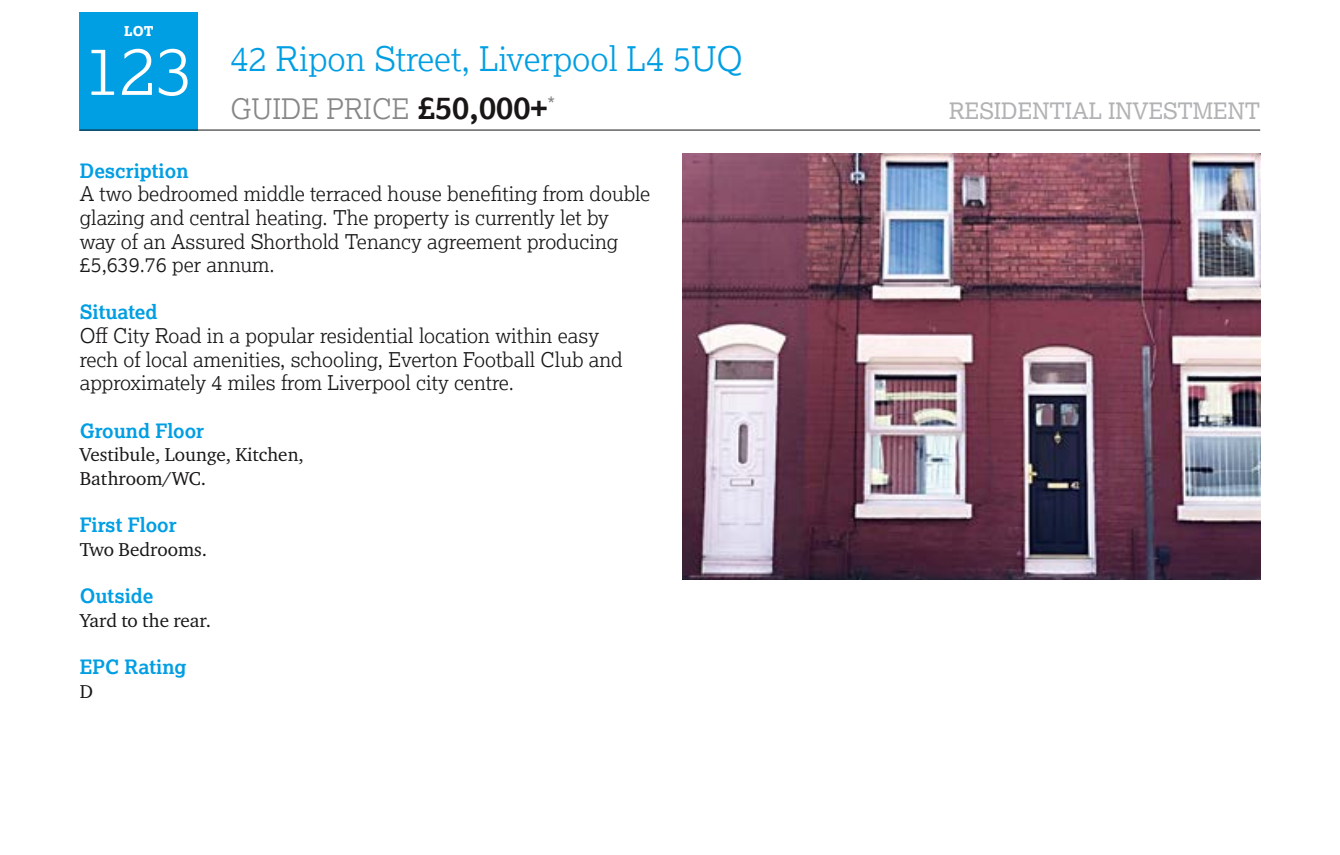
<style>
.page{position:relative;width:1340px;height:855px;background:#fff}
.page>*{position:absolute;margin:0;border:0;box-sizing:border-box;transform-origin:0 0}
.t1{font:300 67.5px "Lexia";color:#fff}
.t2{font:300 33.75px "Lexia";color:#009ee3}
.t3{font:300 28.12px "Lexia";color:#868786}
.t4{font:22.5px "Lexia";color:#b1b2b3}
.t5{font:300 20.25px/23.6px "Lexia";color:#181716}
.t6{font:700 19.8px "Lexia";color:#009ee3}
.t7{font:19.12px/23.6px "Charter ITC Pro";color:#181716}
.t8{font:800 13.5px "Lexia";color:#fff}
.s1{font-weight:700;font-size:31.5px;color:#181716}
</style>
<div class="page">
<div style="left:80px;top:12px;width:118px;height:118px;background:#009ee3"></div>
<hr style="left:80px;top:130px;width:1180px;height:1px;background:#181716">
<img style="left:682px;top:154px;width:578px;height:425px">
<p class="t8" style="left:124px;top:22px;width:31px">LOT</p>
<h1 class="t1" style="left:84px;top:28px;width:110px">123</h1>
<h2 class="t2" style="left:230px;top:38px;width:514px">42 Ripon Street, Liverpool L4 5UQ</h2>
<h3 class="t3" style="left:230px;top:91px;width:326px">GUIDE PRICE <span class="s1">£50,000+</span><sup>*</sup></h3>
<p class="t4" style="left:949px;top:96px;width:313px">RESIDENTIAL INVESTMENT</p>
<p class="t6" style="left:80px;top:158px;width:110px">Description</p>
<p class="t5" style="left:80px;top:181px;width:572px">A two bedroomed middle terraced house benefiting from double glazing and central heating. The property is currently let by<br>way of an Assured Shorthold Tenancy agreement producing £5,639.76 per annum.</p>
<p class="t6" style="left:80px;top:300px;width:79px">Situated</p>
<p class="t5" style="left:80px;top:323px;width:544px">Off City Road in a popular residential location within easy rech of local amenities, schooling, Everton Football Club and approximately 4 miles from Liverpool city centre.</p>
<p class="t6" style="left:80px;top:418px;width:126px">Ground Floor</p>
<p class="t7" style="left:80px;top:442px;width:226px">Vestibule, Lounge, Kitchen,<br>Bathroom/WC.</p>
<p class="t6" style="left:80px;top:512px;width:98px">First Floor</p>
<p class="t7" style="left:80px;top:537px;width:129px">Two Bedrooms.</p>
<p class="t6" style="left:80px;top:583px;width:75px">Outside</p>
<p class="t7" style="left:80px;top:608px;width:133px">Yard to the rear.</p>
<p class="t6" style="left:80px;top:654px;width:108px">EPC Rating</p>
<p class="t7" style="left:80px;top:679px;width:15px">D</p>
</div>
